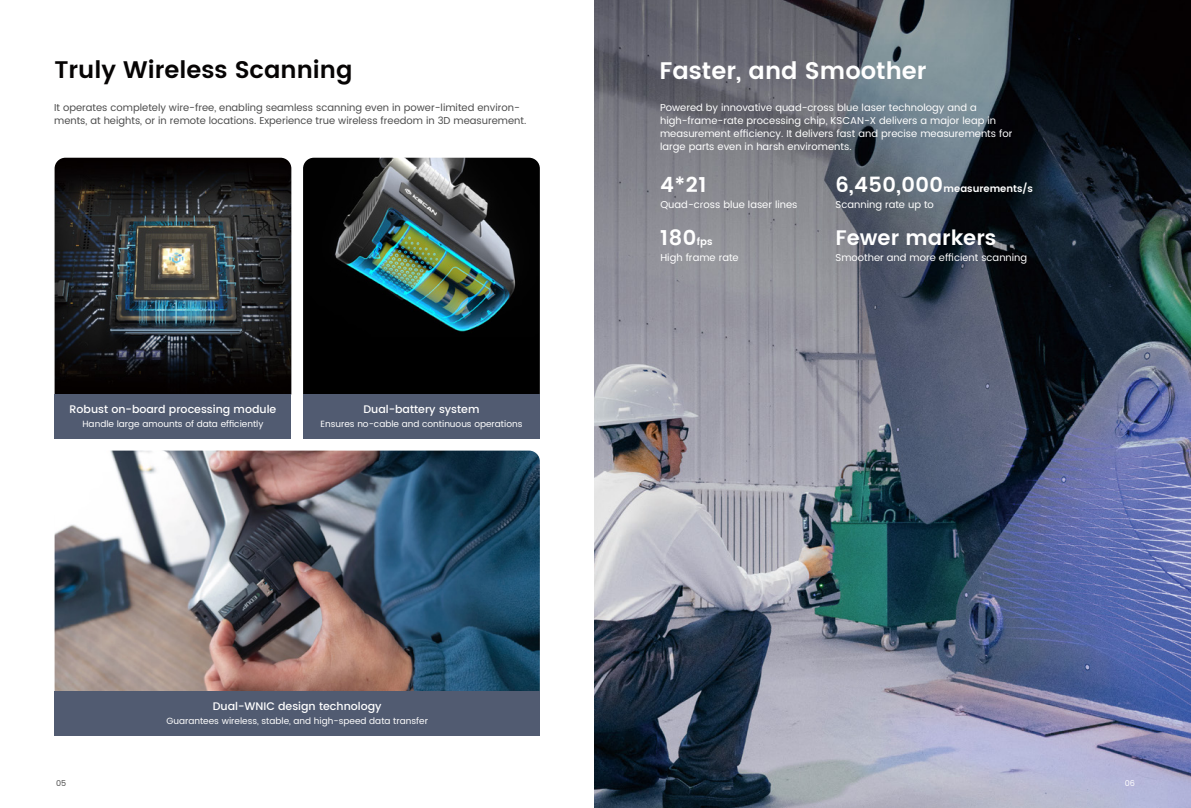
<style>
.page{position:relative;width:1191px;height:808px;background:#fff}
.page>*{position:absolute;margin:0;border:0;box-sizing:border-box;transform-origin:0 0}
.t1{font:600 24px "Poppins";color:#060404}
.t2{font:600 24px "Poppins";color:#fff}
.t3{font:600 21px "Poppins";color:#fff}
.t4{font:500 11px "Poppins";color:#fff}
.t5{font:10px/13px "Poppins";color:#fff}
.t6{font:10px/13px "Poppins";color:#4c4c4c}
.t7{font:9px "Poppins";color:#fff}
.t8{font:8px "Poppins";color:#4c4c4c}
.t9{font:8px "Poppins";color:#fff}
.s1{font-weight:600;font-size:21px}
.s2{font-weight:600}
.s3{font-size:10px}
</style>
<div class="page">
<img style="left:594px;top:0;width:597px;height:808px">
<img style="left:55px;top:158px;width:236px;height:236px">
<img style="left:55px;top:451px;width:485px;height:240px">
<div style="left:55px;top:691px;width:485px;height:44px;background:#515b71"></div>
<img style="left:303px;top:158px;width:237px;height:236px">
<div style="left:55px;top:394px;width:236px;height:45px;background:#515b71"></div>
<div style="left:303px;top:394px;width:237px;height:45px;background:#515b71"></div>
<h1 class="t1" style="left:55px;top:51px;width:299px">Truly Wireless Scanning</h1>
<p class="t6" style="left:54px;top:101px;width:473px">It operates completely wire-free, enabling seamless scanning even in power-limited environ&shy;ments, at heights, or in remote locations. Experience true wireless freedom in 3D measurement.</p>
<p class="t4" style="left:70px;top:401px;width:208px">Robust on-board processing module</p>
<p class="t7" style="left:82px;top:417px;width:182px">Handle large amounts of data efficiently</p>
<p class="t4" style="left:363px;top:401px;width:118px">Dual-battery system</p>
<p class="t7" style="left:320px;top:417px;width:203px">Ensures no-cable and continuous operations</p>
<p class="t4" style="left:213px;top:697px;width:170px">Dual-WNIC design technology</p>
<p class="t7" style="left:166px;top:714px;width:263px">Guarantees wireless, stable, and high-speed data transfer</p>
<h1 class="t2" style="left:659px;top:53px;width:269px">Faster, and Smoother</h1>
<p class="t5" style="left:660px;top:101px;width:354px">Powered by innovative quad-cross blue laser technology and a high-frame-rate processing chip, KSCAN-X delivers a major leap in measurement efficiency. It delivers fast and precise measurements for large parts even in harsh enviroments.</p>
<h2 class="t3" style="left:660px;top:169px;width:48px">4*21</h2>
<p class="t5" style="left:660px;top:198px;width:139px">Quad-cross blue laser lines</p>
<p class="t5" style="left:835px;top:181px;width:199px;line-height:16.1px"><span class="s1">6,450,000</span><span class="s2">measurements/s<br></span>Scanning rate up to</p>
<h2 class="t3" style="left:660px;top:222px;width:54px">180<span class="s3">fps</span></h2>
<p class="t5" style="left:660px;top:251px;width:80px">High frame rate</p>
<h2 class="t3" style="left:835px;top:222px;width:162px">Fewer markers</h2>
<p class="t5" style="left:835px;top:251px;width:193px">Smoother and more efficient scanning</p>
<p class="t8" style="left:56px;top:777px;width:12px">05</p>
<p class="t9" style="left:1124px;top:777px;width:12px">06</p>
</div>
